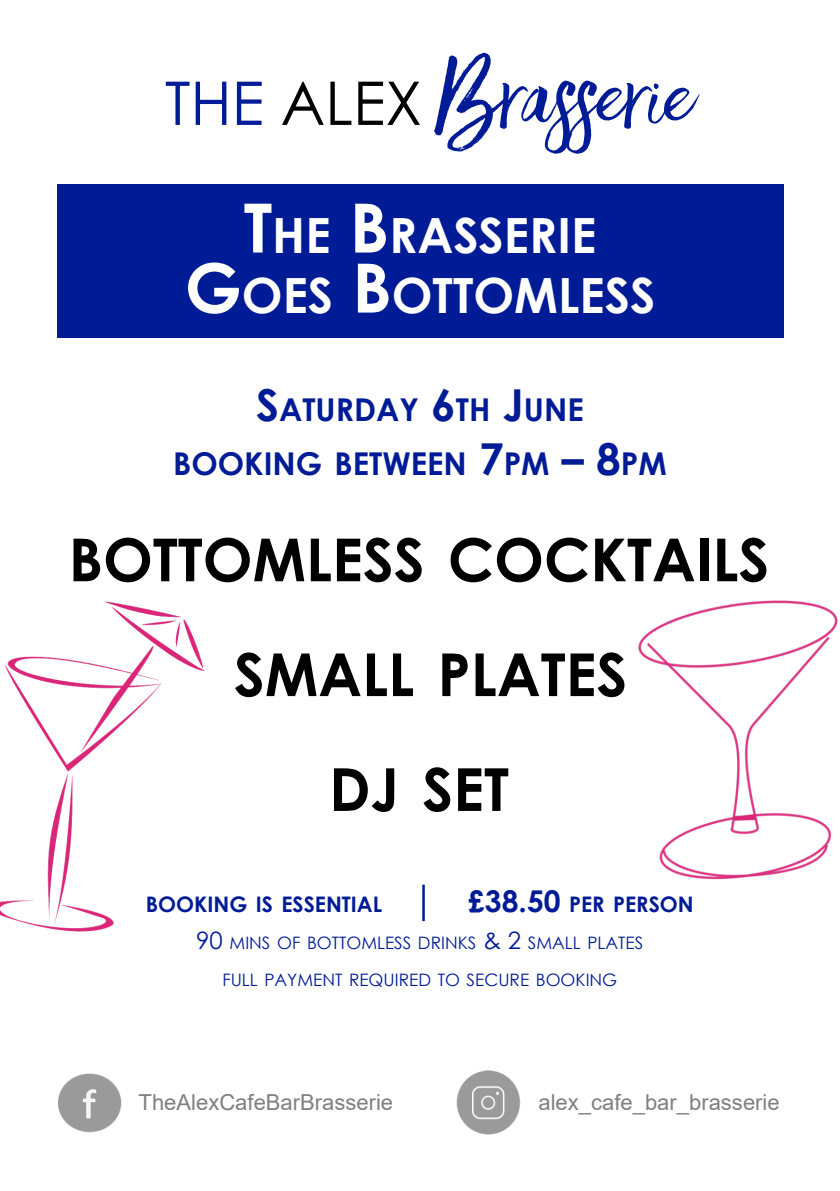
<style>
.page{position:relative;width:840px;height:1191px;background:#fff}
.page>*{position:absolute;margin:0;border:0;box-sizing:border-box;transform-origin:0 0}
.t1{font:80.2px "Faith And Glory One";color:#001b96}
.t2{font:700 59.2px/114.8px "Century Gothic";color:#000;text-align:center}
.t3{font:700 48.6px/60px "Century Gothic";color:#fff;text-align:center}
.t4{font:700 31.4px/54px "Century Gothic";color:#001b96;text-align:center}
.t5{font:22px "Arial";color:#808080}
.t6{font:700 21.4px "Century Gothic";color:#001b96}
.t7{font:17.2px/37.4px "Century Gothic";color:#001b96;text-align:center}
.s1{font-size:68px}
.s2{font-size:44px}
.s3{font-size:30px}
.s4{font-size:24px}
</style>
<div class="page">
<div style="left:57px;top:184px;width:725px;height:154px;background:#001b96"></div>
<img style="left:456px;top:1071px;width:64px;height:63px">
<img style="left:58px;top:1073px;width:63px;height:59px">
<img style="left:638px;top:600px;width:199px;height:279px">
<img style="left:0;top:601px;width:204px;height:330px">
<h1 class="t1" style="left:165px;top:43px;width:529px"><sub>THE</sub> <sub>ALEX</sub>Brasserie</h1>
<h3 class="t3" style="left:184px;top:209px;width:472px"><span class="s1">T</span>HE <span class="s1">B</span>RASSERIE<br><span class="s1">G</span>OES <span class="s1">B</span>OTTOMLESS</h3>
<h3 class="t4" style="left:173px;top:386px;width:495px"><span class="s2">S</span>ATURDAY <span class="s2">6</span>TH <span class="s2">J</span>UNE<br>BOOKING BETWEEN <span class="s2">7</span>PM <span class="s2">– 8</span>PM</h3>
<h2 class="t2" style="left:69px;top:508px;width:701px">BOTTOMLESS COCKTAILS<br>SMALL PLATES<br>DJ SET</h2>
<p class="t6" style="left:146px;top:895px;width:549px">BOOKING IS ESSENTIAL <span class="s3">│ £38.50</span> PER PERSON</p>
<p class="t7" style="left:196px;top:925px;width:448px"><span class="s4">90</span> MINS OF BOTTOMLESS DRINKS <span class="s4">&amp; 2</span> SMALL PLATES<br>FULL PAYMENT REQUIRED TO SECURE BOOKING</p>
<p class="t5" style="left:138px;top:1094px;width:256px">TheAlexCafeBarBrasserie</p>
<p class="t5" style="left:538px;top:1094px;width:242px">alex_cafe_bar_brasserie</p>
</div>
